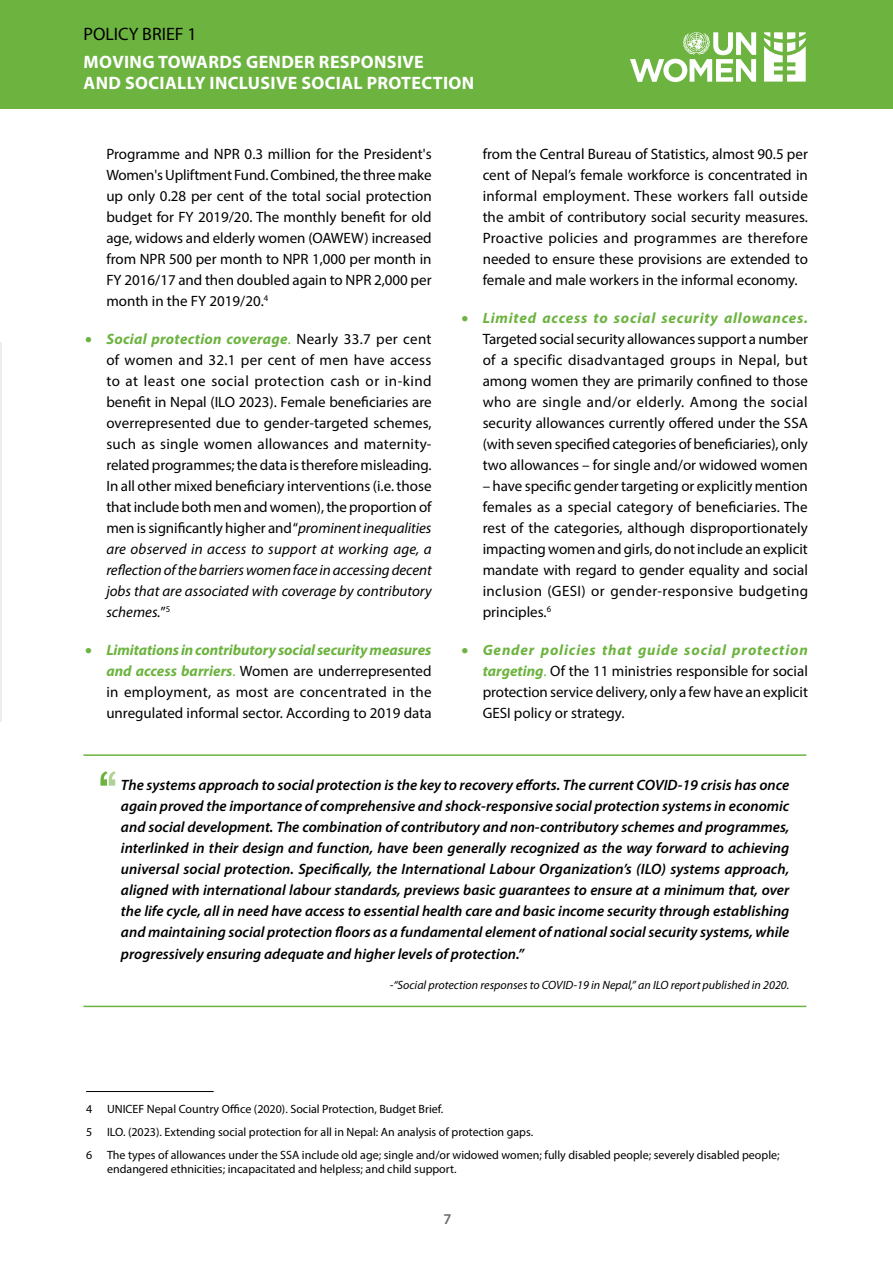
<style>
.page{position:relative;width:893px;height:1263px;background:#fff}
.page>*{position:absolute;margin:0;border:0;box-sizing:border-box;transform-origin:0 0}
.t1{font:700 18px/21px "Myriad Pro";letter-spacing:.02em;color:#fff}
.t2{font:18px "Myriad Pro";color:#000}
.t3{font:15px/21px "Myriad Pro";color:#000;text-align:justify}
.Normal__Web{font:italic 600 15px/21.1px "Myriad Pro";color:#000;text-align:justify}
.t4{font:600 15px "Myriad Pro";color:#6d6e71}
.Footnote{font:12px/14.4px "Myriad Pro";color:#000}
.Normal__Web-2{font:italic 12px "Myriad Pro";color:#000}
.s1{color:#6cb33f}
.s2{font-weight:700;font-style:italic;color:#6cb33f}
.s3{font-style:italic;color:#6cb33f}
.s4{font-style:italic}
</style>
<div class="page">
<div style="left:0;top:0;width:893px;height:108px;background:#6cb33f"></div>
<svg style="left:630px;top:32px;width:126px;height:50px"></svg>
<svg style="left:764px;top:32px;width:42px;height:50px"></svg>
<hr style="left:86px;top:1091px;width:128px;height:1px;background:#000">
<hr style="left:0;top:342px;width:1px;height:380px;background:#ededee">
<hr style="left:83px;top:754px;width:723px;height:2px;background:#6cb33f">
<hr style="left:83px;top:1006px;width:723px;height:1px;background:#6cb33f">
<svg style="left:100px;top:771px;width:16px;height:15px"></svg>
<p class="t2" style="left:83px;top:23px;width:115px">POLICY BRIEF 1</p>
<p class="t1" style="left:84px;top:50px;width:392px">MOVING TOWARDS GENDER RESPONSIVE<br>AND SOCIALLY INCLUSIVE SOCIAL PROTECTION</p>
<p class="t3" style="left:106px;top:143px;width:327px">Programme and NPR 0.3 million for the President's Women's Upliftment Fund. Combined, the three make up only 0.28 per cent of the total social protection budget for FY 2019/20. The monthly benefit for old age, widows and elderly women (OAWEW) increased from NPR 500 per month to NPR 1,000 per month in FY 2016/17 and then doubled again to NPR 2,000 per month in the FY 2019/20.<sup>4</sup></p>
<p class="t3" style="left:106px;top:328px;width:327px;text-indent:-21px"><span class="s1">•</span> <span class="s2">Social protection coverage</span><span class="s3">.</span> Nearly 33.7 per cent of women and 32.1 per cent of men have access to at least one social protection cash or in-kind benefit in Nepal (ILO 2023). Female beneficiaries are overrepresented due to gender-targeted schemes, such as single women allowances and maternity&shy;related programmes; the data is therefore misleading.<br>In all other mixed beneficiary interventions (i.e. those that include both men and women), the proportion of men is significantly higher and “<span class="s4">prominent inequalities are observed in access to support at working age, a reflection of the barriers women face in accessing decent jobs that are associated with coverage by contributory schemes.</span>”<sup>5</sup></p>
<p class="t3" style="left:106px;top:639px;width:327px;text-indent:-21px"><span class="s1">•</span> <span class="s2">Limitations in contributory social security measures and access barriers</span><span class="s1">.</span> Women are underrepresented in employment, as most are concentrated in the unregulated informal sector. According to 2019 data</p>
<p class="t3" style="left:483px;top:143px;width:327px">from the Central Bureau of Statistics, almost 90.5 per cent of Nepal’s female workforce is concentrated in informal employment. These workers fall outside the ambit of contributory social security measures.<br>Proactive policies and programmes are therefore needed to ensure these provisions are extended to female and male workers in the informal economy.</p>
<p class="t3" style="left:483px;top:307px;width:327px;text-indent:-21px"><span class="s1">•</span> <span class="s2">Limited access to social security allowances.<br></span>Targeted social security allowances support a number of a specific disadvantaged groups in Nepal, but among women they are primarily confined to those who are single and/or elderly. Among the social security allowances currently offered under the SSA (with seven specified categories of beneficiaries), only two allowances – for single and/or widowed women</p>
<p class="t3" style="left:483px;top:475px;width:327px">– have specific gender targeting or explicitly mention females as a special category of beneficiaries. The rest of the categories, although disproportionately impacting women and girls, do not include an explicit mandate with regard to gender equality and social inclusion (GESI) or gender-responsive budgeting principles.<sup>6</sup></p>
<p class="t3" style="left:483px;top:639px;width:327px;text-indent:-21px"><span class="s1">•</span> <span class="s2">Gender policies that guide social protection targeting</span><span class="s1">.</span> Of the 11 ministries responsible for social protection service delivery, only a few have an explicit GESI policy or strategy.</p>
<p class="Normal__Web" style="left:121px;top:774px;width:670px">The systems approach to social protection is the key to recovery efforts. The current COVID-19 crisis has once again proved the importance of comprehensive and shock-responsive social protection systems in economic and social development. The combination of contributory and non-contributory schemes and programmes, interlinked in their design and function, have been generally recognized as the way forward to achieving universal social protection. Specifically, the International Labour Organization’s (ILO) systems approach, aligned with international labour standards, previews basic guarantees to ensure at a minimum that, over the life cycle, all in need have access to essential health care and basic income security through establishing and maintaining social protection floors as a fundamental element of national social security systems, while progressively ensuring adequate and higher levels of protection.”</p>
<p class="Normal__Web-2" style="left:390px;top:977px;width:401px">-“Social protection responses to COVID-19 in Nepal,” an ILO report published in 2020.</p>
<p class="Footnote" style="left:86px;top:1102px;width:359px">4 UNICEF Nepal Country Office (2020). Social Protection, Budget Brief.</p>
<p class="Footnote" style="left:86px;top:1125px;width:449px">5 ILO. (2023). Extending social protection for all in Nepal: An analysis of protection gaps.</p>
<p class="Footnote" style="left:107px;top:1147px;width:674px;text-indent:-21px">6 The types of allowances under the SSA include old age; single and/or widowed women; fully disabled people; severely disabled people; endangered ethnicities; incapacitated and helpless; and child support.</p>
<p class="t4" style="left:443px;top:1209px;width:10px">7</p>
</div>
